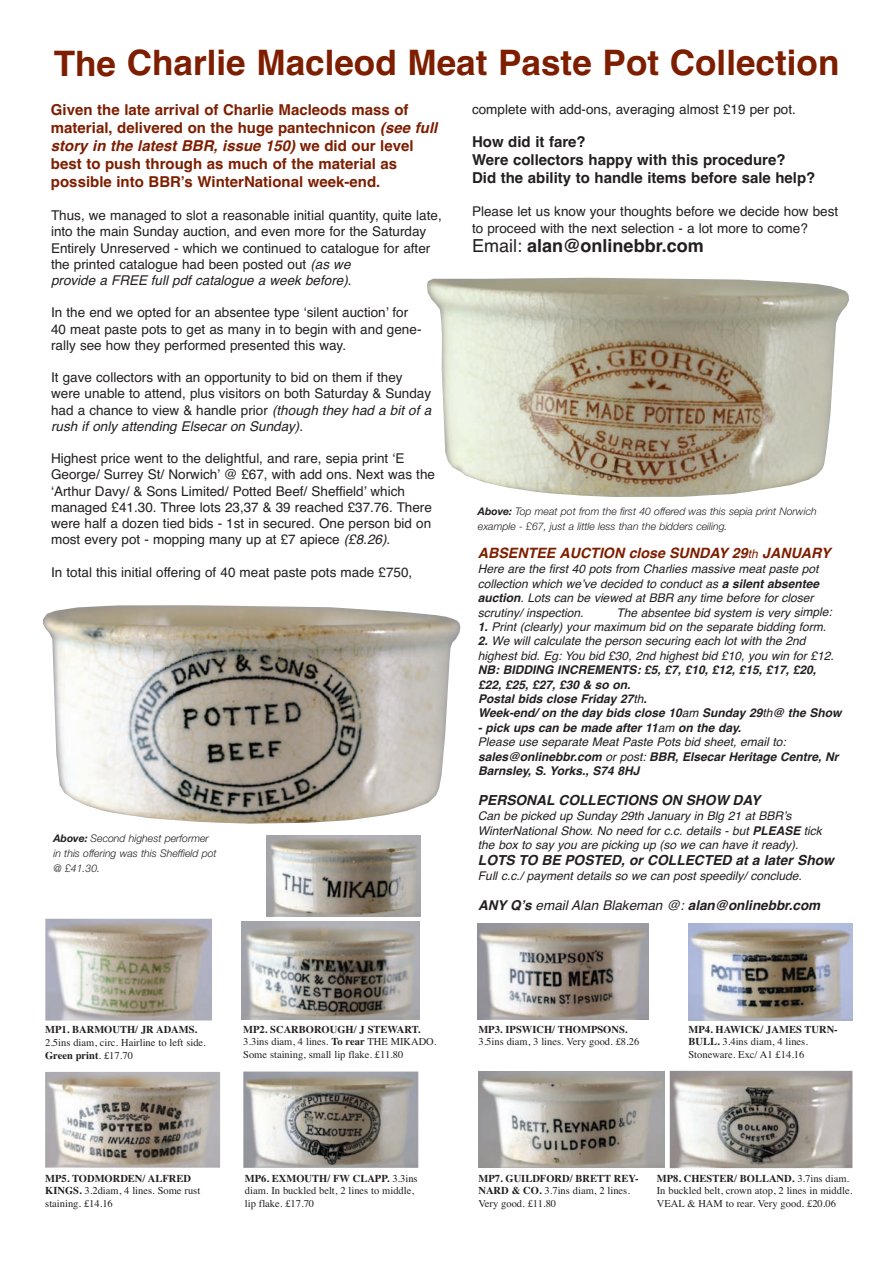
<style>
.page{position:relative;width:893px;height:1263px;background:#fff}
.page>*{position:absolute;margin:0;border:0;box-sizing:border-box;transform-origin:0 0}
.t1{font:700 35.1px "Helvetica";color:#7e1e01}
.t2{font:700 18px "Helvetica";color:#231f20}
.t3{font:700 15px/18px "Helvetica";color:#7e1e01}
.t4{font:700 15px/18px "Helvetica";color:#231f20}
.t5{font:italic 700 14.25px "Helvetica";color:#7e1e01}
.t6{font:italic 700 13.8px "Helvetica";color:#231f20}
.t7{font:13.5px/16.2px "Helvetica";color:#231f20}
.t8{font:italic 700 13.5px "Helvetica";color:#231f20}
.t9{font:italic 12px/14.4px "Helvetica";color:#231f20}
.t10{font:italic 700 12px/14.4px "Helvetica";color:#231f20}
.t11{font:10.5px/12.6px "Times";color:#231f20}
.t12{font:italic 300 10.5px/14.7px "Helvetica Neue";color:#231f20}
.t13{font:700 10.5px "Times";color:#231f20}
.s1{font-style:italic}
.s2{font-weight:700}
.s3{font-weight:400}
.s4{font-weight:400;font-size:12px}
</style>
<div class="page">
<img style="left:45px;top:919px;width:167px;height:101px">
<img style="left:241px;top:922px;width:179px;height:97px">
<img style="left:478px;top:923px;width:170px;height:97px">
<img style="left:267px;top:835px;width:153px;height:81px">
<img style="left:689px;top:923px;width:163px;height:97px">
<img style="left:45px;top:1072px;width:175px;height:96px">
<img style="left:243px;top:1071px;width:175px;height:97px">
<img style="left:478px;top:1071px;width:187px;height:97px">
<img style="left:670px;top:1071px;width:182px;height:97px">
<img style="left:427px;top:278px;width:422px;height:219px">
<img style="left:43px;top:605px;width:417px;height:219px">
<h1 class="t1" style="left:54px;top:43px;width:787px">The Charlie Macleod Meat Paste Pot Collection</h1>
<p class="t3" style="left:51px;top:101px;width:388px">Given the late arrival of Charlie Macleods mass of material, delivered on the huge pantechnicon <span class="s1">(see full story in the latest BBR, issue 150)</span> we did our level best to push through as much of the material as possible into BBR’s WinterNational week-end.</p>
<p class="t7" style="left:51px;top:207px;width:392px">Thus, we managed to slot a reasonable initial quantity, quite late, into the main Sunday auction, and even more for the Saturday Entirely Unreserved - which we continued to catalogue for after the printed catalogue had been posted out <span class="s1">(as we<br>provide a FREE full pdf catalogue a week before)</span>.</p>
<p class="t7" style="left:51px;top:305px;width:372px">In the end we opted for an absentee type ‘silent auction’ for<br>40 meat paste pots to get as many in to begin with and gene&shy;rally see how they performed presented this way.</p>
<p class="t7" style="left:51px;top:369px;width:382px">It gave collectors with an opportunity to bid on them if they were unable to attend, plus visitors on both Saturday &amp; Sunday had a chance to view &amp; handle prior <span class="s1">(though they had a bit of a rush if only attending Elsecar on Sunday)</span>.</p>
<p class="t7" style="left:51px;top:450px;width:385px">Highest price went to the delightful, and rare, sepia print ‘E George/ Surrey St/ Norwich’ @ £67, with add ons. Next was the ‘Arthur Davy/ &amp; Sons Limited/ Potted Beef/ Sheffield’ which managed £41.30. Three lots 23,37 &amp; 39 reached £37.76. There were half a dozen tied bids - 1st in secured. One person bid on most every pot - mopping many up at £7 apiece <span class="s1">(£8.26)</span>.</p>
<p class="t7" style="left:51px;top:564px;width:363px">In total this initial offering of 40 meat paste pots made £750,</p>
<p class="t12" style="left:53px;top:830px;width:165px"><span class="s2">Above:</span> Second highest performer in this offering was this Sheffield pot @ £41.30.</p>
<p class="t7" style="left:472px;top:101px;width:325px">complete with add-ons, averaging almost £19 per pot.</p>
<p class="t4" style="left:472px;top:133px;width:345px">How did it fare?<br>Were collectors happy with this procedure?<br>Did the ability to handle items before sale help?</p>
<p class="t7" style="left:472px;top:204px;width:368px">Please let us know your thoughts before we decide how best to proceed with the next selection - a lot more to come?</p>
<h2 class="t2" style="left:472px;top:235px;width:233px"><span class="s3">Email:</span> alan@onlinebbr.com</h2>
<p class="t12" style="left:478px;top:504px;width:340px"><span class="s2">Above:</span> Top meat pot from the first 40 offered was this sepia print Norwich example - £67, just a little less than the bidders ceiling.</p>
<p class="t5" style="left:478px;top:545px;width:354px">ABSENTEE AUCTION close SUNDAY 29<span class="s4">th</span> JANUARY</p>
<p class="t9" style="left:478px;top:562px;width:343px">Here are the first 40 pots from Charlies massive meat paste pot collection which we’ve decided to conduct as <span class="s2">a silent absentee auction</span>. Lots can be viewed at BBR any time before for closer scrutiny/ inspection.</p>
<p class="t9" style="left:616px;top:605px;width:217px">The absentee bid system is very simple:</p>
<p class="t9" style="left:478px;top:620px;width:350px"><span class="s2">1.</span> Print (clearly) your maximum bid on the separate bidding form.</p>
<p class="t9" style="left:478px;top:634px;width:357px"><span class="s2">2.</span> We will calculate the person securing each lot with the 2nd highest bid. Eg: You bid £30, 2nd highest bid £10, you win for £12.</p>
<p class="t10" style="left:478px;top:663px;width:365px">NB: BIDDING INCREMENTS: £5, £7, £10, £12, £15, £17, £20, £22, £25, £27, £30 &amp; so on.<br>Postal bids close Friday 27<span class="s3">th</span>.<br>Week-end/ on the day bids close 10<span class="s3">am</span> Sunday 29<span class="s3">th</span>@ the Show</p>
<p class="t10" style="left:478px;top:720px;width:362px">- pick ups can be made after 11<span class="s3">am</span> on the day.<br><span class="s3">Please use separate Meat Paste Pots bid sheet, email to: </span>sales@onlinebbr.com <span class="s3">or post:</span> BBR, Elsecar Heritage Centre, Nr Barnsley, S. Yorks., S74 8HJ</p>
<p class="t6" style="left:478px;top:792px;width:284px">PERSONAL COLLECTIONS ON SHOW DAY</p>
<p class="t9" style="left:478px;top:809px;width:345px">Can be picked up Sunday 29th January in Blg 21 at BBR’s<br>WinterNational Show. No need for c.c. details - but <span class="s2">PLEASE</span> tick the box to say you are picking up (so we can have it ready).</p>
<p class="t6" style="left:478px;top:852px;width:357px">LOTS TO BE POSTED, or COLLECTED at a later Show</p>
<p class="t9" style="left:478px;top:869px;width:325px">Full c.c./ payment details so we can post speedily/ conclude.</p>
<p class="t8" style="left:478px;top:897px;width:344px">ANY Q’s <span class="s3">email Alan Blakeman @:</span> alan@onlinebbr.com</p>
<p class="t13" style="left:45px;top:1023px;width:154px">MP1. BARMOUTH/ JR ADAMS.</p>
<p class="t11" style="left:45px;top:1036px;width:162px">2.5ins diam, circ. Hairline to left side.<br><span class="s2">Green print</span>. £17.70</p>
<p class="t11" style="left:243px;top:1023px;width:195px"><span class="s2">MP2. SCARBOROUGH/ J STEWART.<br></span>3.3ins diam, 4 lines. <span class="s2">To rear</span> THE MIKADO.<br>Some staining, small lip flake. £11.80</p>
<p class="t13" style="left:478px;top:1023px;width:151px">MP3. IPSWICH/ THOMPSONS.</p>
<p class="t11" style="left:478px;top:1035px;width:162px">3.5ins diam, 3 lines. Very good. £8.26</p>
<p class="t11" style="left:688px;top:1023px;width:151px"><span class="s2">MP4. HAWICK/ JAMES TURN-<br>BULL.</span> 3.4ins diam, 4 lines.<br>Stoneware. Exc/ A1 £14.16</p>
<p class="t11" style="left:45px;top:1172px;width:157px"><span class="s2">MP5. TODMORDEN/ ALFRED<br>KINGS.</span> 3.2diam, 4 lines. Some rust staining. £14.16</p>
<p class="t11" style="left:245px;top:1172px;width:174px"><span class="s2">MP6. EXMOUTH/ FW CLAPP.</span> 3.3ins diam. In buckled belt, 2 lines to middle, lip flake. £17.70</p>
<p class="t11" style="left:478px;top:1171px;width:162px"><span class="s2">MP7. GUILDFORD/ BRETT REY-<br>NARD &amp; CO.</span> 3.7ins diam, 2 lines.<br>Very good. £11.80</p>
<p class="t11" style="left:657px;top:1172px;width:197px"><span class="s2">MP8. CHESTER/ BOLLAND.</span> 3.7ins diam.<br>In buckled belt, crown atop, 2 lines in middle.<br>VEAL &amp; HAM to rear. Very good. £20.06</p>
</div>
